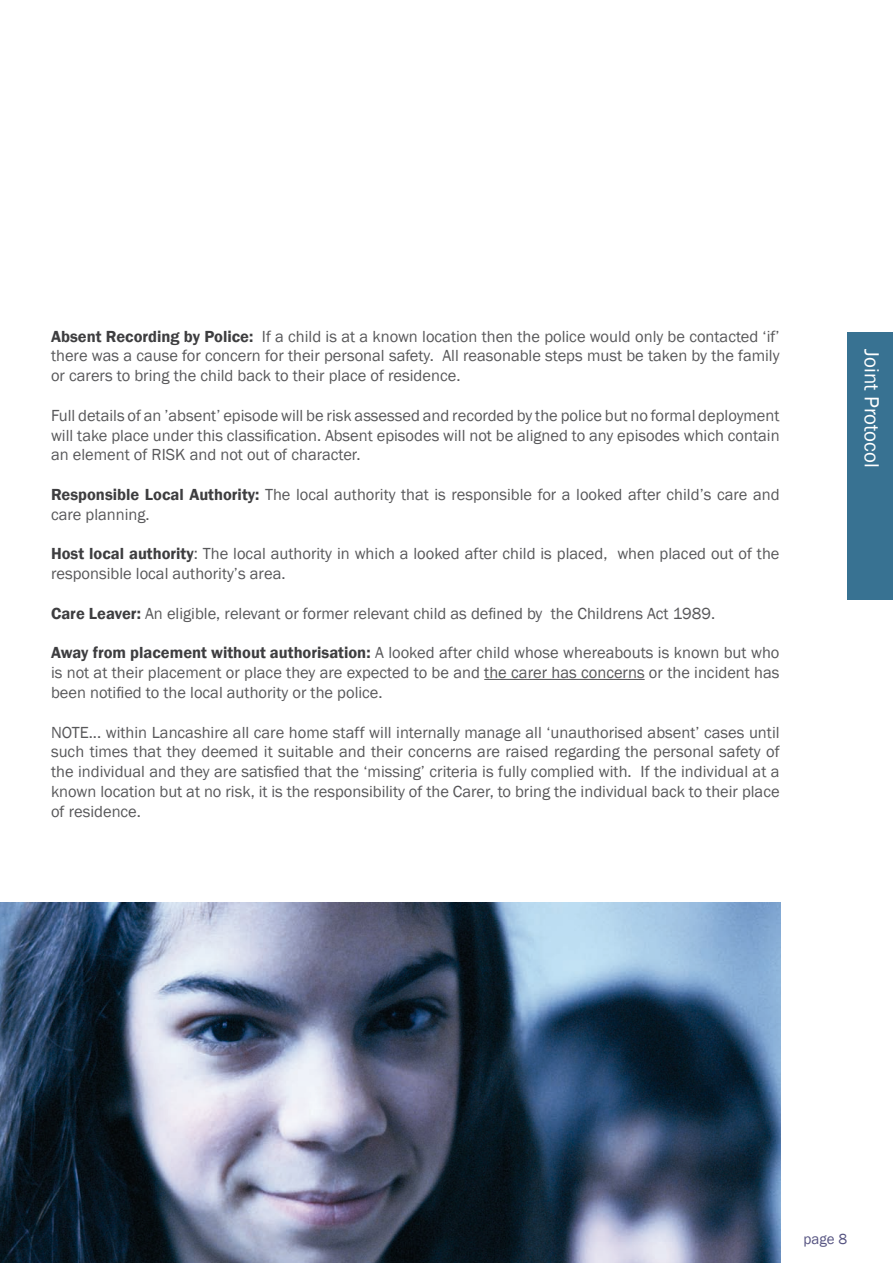
<style>
.page{position:relative;width:893px;height:1263px;background:#fff}
.page>*{position:absolute;margin:0;border:0;box-sizing:border-box;transform-origin:0 0}
.t1{font:21px "Franklin Gothic";color:#fff}
.t2{font:16.5px/19.8px "Franklin Gothic";color:#58585a;text-align:justify}
.t3{font:15px "Franklin Gothic";color:#555381}
.s1{font-weight:600;color:#3e3e40}
</style>
<div class="page">
<div style="left:848px;top:332px;width:45px;height:268px;background:#387292"></div>
<hr style="left:484px;top:679px;width:161px;height:1px;background:#58585a">
<img style="left:0;top:902px;width:781px;height:361px">
<p class="t2" style="left:51px;top:326px;width:730px"><span class="s1">Absent Recording by Police:</span> If a child is at a known location then the police would only be contacted ‘if’ there was a cause for concern for their personal safety. All reasonable steps must be taken by the family or carers to bring the child back to their place of residence.</p>
<p class="t2" style="left:51px;top:406px;width:730px">Full details of an ’absent’ episode will be risk assessed and recorded by the police but no formal deployment will take place under this classification. Absent episodes will not be aligned to any episodes which contain an element of RISK and not out of character.</p>
<p class="t2" style="left:51px;top:485px;width:730px"><span class="s1">Responsible Local Authority:</span> The local authority that is responsible for a looked after child’s care and care planning.</p>
<p class="t2" style="left:51px;top:544px;width:730px"><span class="s1">Host local authority</span>: The local authority in which a looked after child is placed, when placed out of the responsible local authority’s area.</p>
<p class="t2" style="left:51px;top:604px;width:666px"><span class="s1">Care Leaver:</span> An eligible, relevant or former relevant child as defined by the Childrens Act 1989.</p>
<p class="t2" style="left:51px;top:643px;width:730px"><span class="s1">Away from placement without authorisation:</span> A looked after child whose whereabouts is known but who is not at their placement or place they are expected to be and the carer has concerns or the incident has been notified to the local authority or the police.</p>
<p class="t2" style="left:51px;top:722px;width:730px">NOTE... within Lancashire all care home staff will internally manage all ‘unauthorised absent’ cases until such times that they deemed it suitable and their concerns are raised regarding the personal safety of the individual and they are satisfied that the ‘missing’ criteria is fully complied with. If the individual at a known location but at no risk, it is the responsibility of the Carer, to bring the individual back to their place of residence.</p>
<p class="t1" style="left:885px;top:349px;width:120px;rotate:90deg">Joint Protocol</p>
<p class="t3" style="left:803px;top:1229px;width:45px">page 8</p>
</div>
